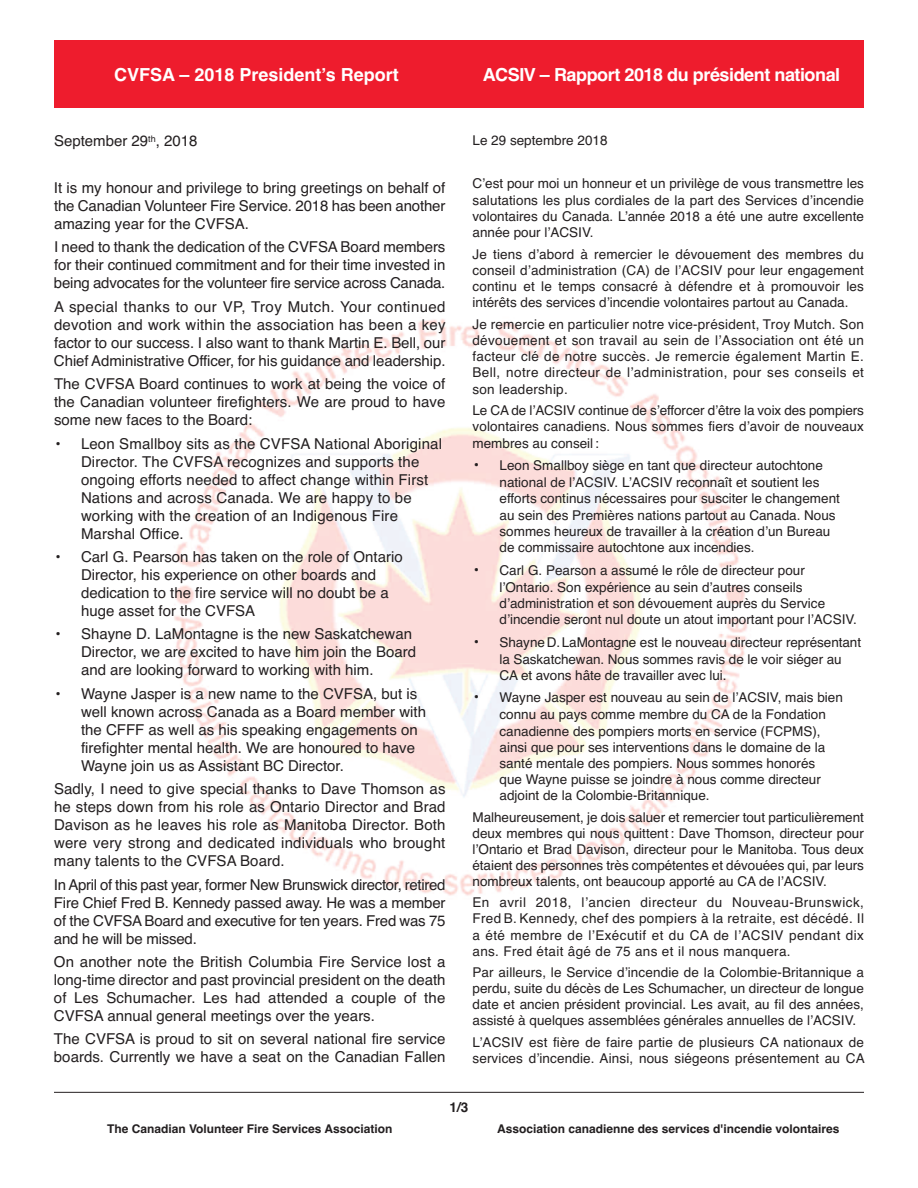
<style>
.page{position:relative;width:918px;height:1188px;background:#fff}
.page>*{position:absolute;margin:0;border:0;box-sizing:border-box;transform-origin:0 0}
.t1{font:700 18px "Helvetica";letter-spacing:-.025em;color:#fff}
.t2{font:700 18px "Helvetica";color:#fff}
.t3{font:15px/18px "Helvetica";color:#231f20;text-align:justify}
.t4{font:13.5px/16.4px "Helvetica";color:#231f20;text-align:justify}
.t5{font:700 13.5px "Helvetica";color:#231f20}
.t6{font:700 12px "Helvetica";color:#231f20}
.s1{font-size:15px}
</style>
<div class="page">
<img style="left:54px;top:319px;width:810px;height:773px">
<div style="left:54px;top:40px;width:810px;height:68px;background:#ee1c2d"></div>
<hr style="left:54px;top:1092px;width:810px;height:1px;background:#231f20">
<h1 class="t2" style="left:114px;top:64px;width:286px">CVFSA – 2018 President’s Report</h1>
<h1 class="t1" style="left:483px;top:64px;width:359px">ACSIV – Rapport 2018 du président national</h1>
<p class="t3" style="left:54px;top:132px;width:145px">September 29<sup>th</sup>, 2018</p>
<p class="t3" style="left:54px;top:179px;width:393px">It is my honour and privilege to bring greetings on behalf of the Canadian Volunteer Fire Service. 2018 has been another amazing year for the CVFSA.</p>
<p class="t3" style="left:54px;top:238px;width:393px">I need to thank the dedication of the CVFSA Board members for their continued commitment and for their time invested in being advocates for the volunteer fire service across Canada.</p>
<p class="t3" style="left:54px;top:298px;width:393px">A special thanks to our VP, Troy Mutch. Your continued devotion and work within the association has been a key factor to our success. I also want to thank Martin E. Bell, our Chief Administrative Officer, for his guidance and leadership.</p>
<p class="t3" style="left:54px;top:375px;width:393px">The CVFSA Board continues to work at being the voice of the Canadian volunteer firefighters. We are proud to have some new faces to the Board:</p>
<p class="t3" style="left:81px;top:434px;width:363px;text-align:left;text-indent:-26px">• Leon Smallboy sits as the CVFSA National Aboriginal Director. The CVFSA recognizes and supports the ongoing efforts needed to affect change within First Nations and across Canada. We are happy to be working with the creation of an Indigenous Fire Marshal Office.</p>
<p class="t3" style="left:81px;top:548px;width:323px;text-align:left;text-indent:-26px">• Carl G. Pearson has taken on the role of Ontario Director, his experience on other boards and dedication to the fire service will no doubt be a huge asset for the CVFSA</p>
<p class="t3" style="left:81px;top:625px;width:337px;text-align:left;text-indent:-26px">• Shayne D. LaMontagne is the new Saskatchewan<br>Director, we are excited to have him join the Board and are looking forward to working with him.</p>
<p class="t3" style="left:81px;top:685px;width:347px;text-align:left;text-indent:-26px">• Wayne Jasper is a new name to the CVFSA, but is well known across Canada as a Board member with the CFFF as well as his speaking engagements on firefighter mental health. We are honoured to have Wayne join us as Assistant BC Director.</p>
<p class="t3" style="left:54px;top:780px;width:393px">Sadly, I need to give special thanks to Dave Thomson as he steps down from his role as Ontario Director and Brad Davison as he leaves his role as Manitoba Director. Both were very strong and dedicated individuals who brought many talents to the CVFSA Board.</p>
<p class="t3" style="left:54px;top:875px;width:393px">In April of this past year, former New Brunswick director, retired Fire Chief Fred B. Kennedy passed away. He was a member of the CVFSA Board and executive for ten years. Fred was 75 and he will be missed.</p>
<p class="t3" style="left:54px;top:953px;width:393px">On another note the British Columbia Fire Service lost a long-time director and past provincial president on the death of Les Schumacher. Les had attended a couple of the CVFSA annual general meetings over the years.</p>
<p class="t3" style="left:54px;top:1030px;width:393px">The CVFSA is proud to sit on several national fire service boards. Currently we have a seat on the Canadian Fallen</p>
<p class="t4" style="left:472px;top:132px;width:137px">Le 29 septembre 2018</p>
<p class="t4" style="left:473px;top:176px;width:393px">C’est pour moi un honneur et un privilège de vous transmettre les salutations les plus cordiales de la part des Services d’incendie volontaires du Canada. L’année 2018 a été une autre excellente année pour l’ACSIV.</p>
<p class="t4" style="left:472px;top:246px;width:393px">Je tiens d’abord à remercier le dévouement des membres du conseil d’administration (CA) de l’ACSIV pour leur engagement continu et le temps consacré à défendre et à promouvoir les intérêts des services d’incendie volontaires partout au Canada.</p>
<p class="t4" style="left:472px;top:316px;width:393px">Je remercie en particulier notre vice-président, Troy Mutch. Son dévouement et son travail au sein de l’Association ont été un facteur clé de notre succès. Je remercie également Martin E.<br>Bell, notre directeur de l’administration, pour ses conseils et son leadership.</p>
<p class="t4" style="left:472px;top:402px;width:393px">Le CA de l’ACSIV continue de s’efforcer d’être la voix des pompiers volontaires canadiens. Nous sommes fiers d’avoir de nouveaux membres au conseil :</p>
<p class="t4" style="left:500px;top:457px;width:342px;text-align:left;text-indent:-26px"><span class="s1">•</span> Leon Smallboy siège en tant que directeur autochtone national de l’ACSIV. L’ACSIV reconnaît et soutient les efforts continus nécessaires pour susciter le changement au sein des Premières nations partout au Canada. Nous sommes heureux de travailler à la création d’un Bureau de commissaire autochtone aux incendies.</p>
<p class="t4" style="left:500px;top:562px;width:359px;text-align:left;text-indent:-26px"><span class="s1">•</span> Carl G. Pearson a assumé le rôle de directeur pour l’Ontario. Son expérience au sein d’autres conseils d’administration et son dévouement auprès du Service d’incendie seront nul doute un atout important pour l’ACSIV.</p>
<p class="t4" style="left:500px;top:634px;width:363px;text-align:left;text-indent:-26px"><span class="s1">•</span> ShayneD.LaMontagne est le nouveau directeur représentant la Saskatchewan. Nous sommes ravis de le voir siéger au<br>CA et avons hâte de travailler avec lui.</p>
<p class="t4" style="left:500px;top:690px;width:345px;text-align:left;text-indent:-26px"><span class="s1">•</span> Wayne Jasper est nouveau au sein de l’ACSIV, mais bien connu au pays comme membre du CA de la Fondation canadienne des pompiers morts en service (FCPMS), ainsi que pour ses interventions dans le domaine de la santé mentale des pompiers. Nous sommes honorés<br>que Wayne puisse se joindre à nous comme directeur adjoint de la Colombie-Britannique.</p>
<p class="t4" style="left:473px;top:809px;width:393px">Malheureusement, je dois saluer et remercier tout particulièrement deux membres qui nous quittent : Dave Thomson, directeur pour l’Ontario et Brad Davison, directeur pour le Manitoba. Tous deux étaient des personnes très compétentes et dévouées qui, par leurs nombreux talents, ont beaucoup apporté au CA de l’ACSIV.</p>
<p class="t4" style="left:473px;top:895px;width:393px">En avril 2018, l’ancien directeur du Nouveau-Brunswick, Fred B. Kennedy, chef des pompiers à la retraite, est décédé. Il a été membre de l’Exécutif et du CA de l’ACSIV pendant dix ans. Fred était âgé de 75 ans et il nous manquera.</p>
<p class="t4" style="left:473px;top:964px;width:393px">Par ailleurs, le Service d’incendie de la Colombie-Britannique a perdu, suite du décès de Les Schumacher, un directeur de longue date et ancien président provincial. Les avait, au fil des années, assisté à quelques assemblées générales annuelles de l’ACSIV.</p>
<p class="t4" style="left:473px;top:1034px;width:394px">L’ACSIV est fière de faire partie de plusieurs CA nationaux de services d’incendie. Ainsi, nous siégeons présentement au CA</p>
<p class="t5" style="left:450px;top:1100px;width:20px">1/3</p>
<p class="t6" style="left:107px;top:1121px;width:287px">The Canadian Volunteer Fire Services Association</p>
<p class="t6" style="left:497px;top:1121px;width:344px">Association canadienne des services d'incendie volontaires</p>
</div>
